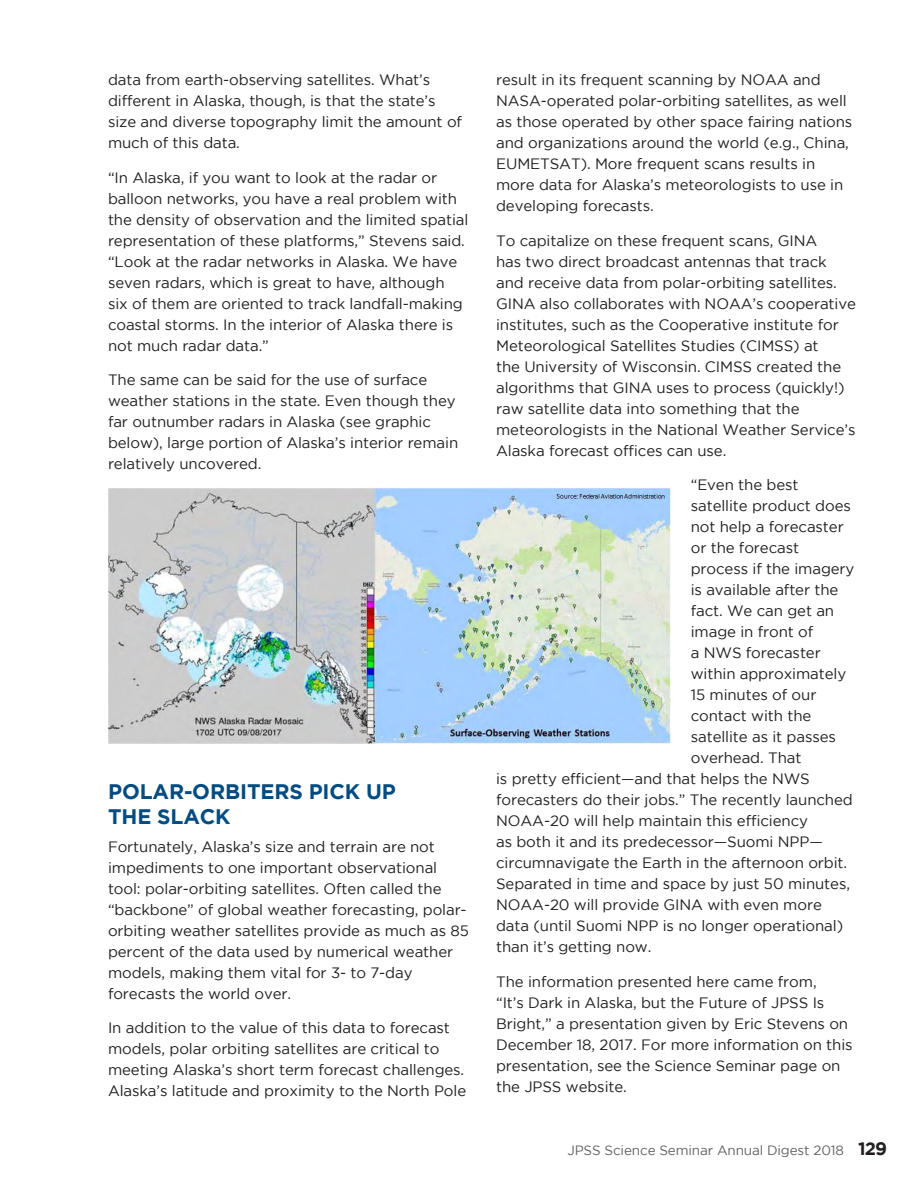
<style>
.page{position:relative;width:918px;height:1188px;background:#fff}
.page>*{position:absolute;margin:0;border:0;box-sizing:border-box;transform-origin:0 0}
.Subhead{font:700 21px/25.2px "Gotham";letter-spacing:-.005em;color:#034c81}
.Body{font:15px/21px "Gotham";letter-spacing:-.005em;color:#231f20}
.t1{font:13.5px "Gotham";letter-spacing:-.01em;color:#636366}
.s1{font-weight:700;font-size:18px;color:#231f20}
</style>
<div class="page">
<img style="left:108px;top:488px;width:563px;height:256px">
<p class="Body" style="left:108px;top:69px;width:356px">data from earth-observing satellites. What’s different in Alaska, though, is that the state’s size and diverse topography limit the amount of much of this data.</p>
<p class="Body" style="left:108px;top:167px;width:362px">“In Alaska, if you want to look at the radar or balloon networks, you have a real problem with the density of observation and the limited spatial representation of these platforms,” Stevens said. “Look at the radar networks in Alaska. We have seven radars, which is great to have, although<br>six of them are oriented to track landfall-making coastal storms. In the interior of Alaska there is not much radar data.”</p>
<p class="Body" style="left:108px;top:369px;width:352px">The same can be said for the use of surface weather stations in the state. Even though they far outnumber radars in Alaska (see graphic below), large portion of Alaska’s interior remain relatively uncovered.</p>
<h2 class="Subhead" style="left:108px;top:778px;width:289px">POLAR-ORBITERS PICK UP<br>THE SLACK</h2>
<p class="Body" style="left:108px;top:836px;width:362px">Fortunately, Alaska’s size and terrain are not impediments to one important observational tool: polar-orbiting satellites. Often called the “backbone” of global weather forecasting, polar&shy;orbiting weather satellites provide as much as 85 percent of the data used by numerical weather models, making them vital for 3- to 7-day forecasts the world over.</p>
<p class="Body" style="left:108px;top:1017px;width:360px">In addition to the value of this data to forecast models, polar orbiting satellites are critical to meeting Alaska’s short term forecast challenges.<br>Alaska’s latitude and proximity to the North Pole</p>
<p class="Body" style="left:496px;top:69px;width:358px">result in its frequent scanning by NOAA and NASA-operated polar-orbiting satellites, as well as those operated by other space fairing nations and organizations around the world (e.g., China, EUMETSAT). More frequent scans results in more data for Alaska’s meteorologists to use in developing forecasts.</p>
<p class="Body" style="left:496px;top:230px;width:361px">To capitalize on these frequent scans, GINA<br>has two direct broadcast antennas that track and receive data from polar-orbiting satellites.<br>GINA also collaborates with NOAA’s cooperative institutes, such as the Cooperative institute for Meteorological Satellites Studies (CIMSS) at<br>the University of Wisconsin. CIMSS created the algorithms that GINA uses to process (quickly!) raw satellite data into something that the meteorologists in the National Weather Service’s Alaska forecast offices can use.</p>
<p class="Body" style="left:691px;top:474px;width:109px">“Even the best</p>
<p class="Body" style="left:691px;top:495px;width:162px">satellite product does</p>
<p class="Body" style="left:691px;top:516px;width:154px">not help a forecaster</p>
<p class="Body" style="left:691px;top:537px;width:110px">or the forecast</p>
<p class="Body" style="left:691px;top:558px;width:165px">process if the imagery</p>
<p class="Body" style="left:691px;top:579px;width:149px">is available after the</p>
<p class="Body" style="left:691px;top:600px;width:145px">fact. We can get an</p>
<p class="Body" style="left:691px;top:621px;width:124px">image in front of</p>
<p class="Body" style="left:691px;top:642px;width:132px">a NWS forecaster</p>
<p class="Body" style="left:691px;top:663px;width:157px">within approximately</p>
<p class="Body" style="left:691px;top:684px;width:127px">15 minutes of our</p>
<p class="Body" style="left:691px;top:705px;width:122px">contact with the</p>
<p class="Body" style="left:691px;top:726px;width:147px">satellite as it passes</p>
<p class="Body" style="left:691px;top:747px;width:112px">overhead. That</p>
<p class="Body" style="left:496px;top:768px;width:315px">is pretty efficient—and that helps the NWS</p>
<p class="Body" style="left:496px;top:789px;width:358px">forecasters do their jobs.” The recently launched</p>
<p class="Body" style="left:496px;top:810px;width:313px">NOAA-20 will help maintain this efficiency</p>
<p class="Body" style="left:496px;top:831px;width:328px">as both it and its predecessor—Suomi NPP—</p>
<p class="Body" style="left:496px;top:852px;width:353px">circumnavigate the Earth in the afternoon orbit.</p>
<p class="Body" style="left:496px;top:873px;width:355px">Separated in time and space by just 50 minutes,</p>
<p class="Body" style="left:496px;top:894px;width:327px">NOAA-20 will provide GINA with even more</p>
<p class="Body" style="left:496px;top:915px;width:349px">data (until Suomi NPP is no longer operational)</p>
<p class="Body" style="left:496px;top:936px;width:157px">than it’s getting now.</p>
<p class="Body" style="left:496px;top:971px;width:358px">The information presented here came from,<br>“It’s Dark in Alaska, but the Future of JPSS Is Bright,” a presentation given by Eric Stevens on December 18, 2017. For more information on this presentation, see the Science Seminar page on the JPSS website.</p>
<p class="t1" style="left:567px;top:1143px;width:321px">JPSS Science Seminar Annual Digest 2018 <span class="s1">129</span></p>
</div>
